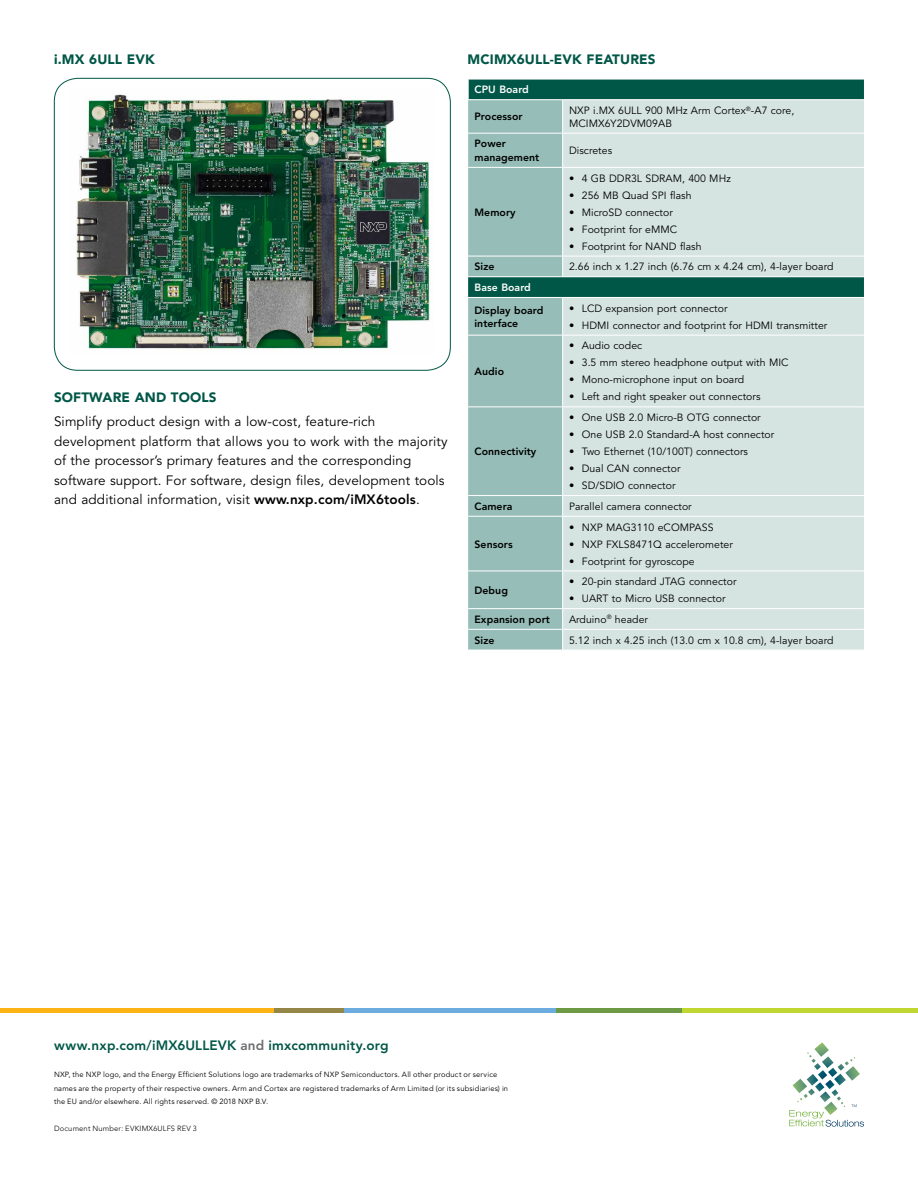
<style>
.page{position:relative;width:918px;height:1188px;background:#fff}
.page>*{position:absolute;margin:0;border:0;box-sizing:border-box;transform-origin:0 0}
._0-NXP_Body_Text{font:13.5px/19.5px "Avenir LT Std";letter-spacing:.01em;color:#000}
._4-NXP_Body_Text_Hea{font:900 13.5px "Avenir LT Std";letter-spacing:.01em;color:#005747}
.disclaimer_heading{font:800 13.5px "Avenir LT Std";letter-spacing:.015em;color:#005747}
.NXP_Table_Subhead_FL{font:10.5px/12.8px "Avenir LT Std";letter-spacing:.005em;color:#000}
.NXP_Table_Subhead_FL-2{font:800 10.5px/13.5px "Avenir LT Std";letter-spacing:.005em;color:#000}
.NXP_Table_Subhead_FL-3{font:800 10.5px "Avenir LT Std";letter-spacing:.005em;color:#fff}
.disclaimer_tekst{font:7.5px/13.5px "Avenir LT Std";letter-spacing:.025em;color:#000}
.disclaimer_tekst-2{font:300 7.5px "Avenir LT Std";letter-spacing:.025em;color:#000}
.s1{font-weight:800}
.s2{color:#6d6e71}
</style>
<div class="page">
<div style="left:54px;top:78px;width:397px;height:293px;background:#fff;border:1px solid #005747;border-radius:23px"></div>
<svg style="left:789px;top:1042px;width:75px;height:85px"></svg>
<div style="left:469px;top:80px;width:395px;height:19px;background:#005747"></div>
<svg style="left:468px;top:100px;width:95px;height:550px;background:#91b9b3"></svg>
<div style="left:563px;top:100px;width:301px;height:550px;background:#d5e4e1"></div>
<hr style="left:562px;top:100px;width:1px;height:33px;background:#fff">
<hr style="left:562px;top:134px;width:1px;height:33px;background:#fff">
<hr style="left:562px;top:168px;width:1px;height:88px;background:#fff">
<svg style="left:562px;top:257px;width:1px;height:19px"></svg>
<hr style="left:562px;top:298px;width:1px;height:37px;background:#fff">
<hr style="left:562px;top:336px;width:1px;height:70px;background:#fff">
<hr style="left:562px;top:407px;width:1px;height:88px;background:#fff">
<svg style="left:562px;top:496px;width:1px;height:20px"></svg>
<hr style="left:562px;top:517px;width:1px;height:54px;background:#fff">
<hr style="left:562px;top:571px;width:1px;height:37px;background:#fff">
<svg style="left:562px;top:609px;width:1px;height:41px"></svg>
<svg style="left:468px;top:79px;width:1px;height:20px"></svg>
<hr style="left:468px;top:133px;width:95px;height:1px;background:#fff">
<hr style="left:563px;top:133px;width:301px;height:1px;background:#fff">
<hr style="left:468px;top:167px;width:95px;height:1px;background:#fff">
<hr style="left:563px;top:167px;width:301px;height:1px;background:#fff">
<hr style="left:468px;top:256px;width:95px;height:1px;background:#fff">
<hr style="left:563px;top:256px;width:301px;height:1px;background:#fff">
<hr style="left:468px;top:276px;width:95px;height:1px;background:#fff">
<hr style="left:563px;top:276px;width:301px;height:1px;background:#fff">
<hr style="left:468px;top:297px;width:95px;height:1px;background:#fff">
<hr style="left:563px;top:297px;width:301px;height:1px;background:#fff">
<hr style="left:468px;top:335px;width:95px;height:1px;background:#fff">
<hr style="left:563px;top:335px;width:301px;height:1px;background:#fff">
<hr style="left:468px;top:406px;width:95px;height:1px;background:#fff">
<hr style="left:563px;top:406px;width:301px;height:1px;background:#fff">
<hr style="left:468px;top:495px;width:95px;height:1px;background:#fff">
<hr style="left:563px;top:495px;width:301px;height:1px;background:#fff">
<hr style="left:468px;top:516px;width:95px;height:1px;background:#fff">
<hr style="left:563px;top:516px;width:301px;height:1px;background:#fff">
<hr style="left:468px;top:571px;width:95px;height:1px;background:#fff">
<hr style="left:563px;top:571px;width:301px;height:1px;background:#fff">
<hr style="left:468px;top:608px;width:95px;height:1px;background:#fff">
<hr style="left:563px;top:608px;width:301px;height:1px;background:#fff">
<hr style="left:468px;top:629px;width:95px;height:1px;background:#fff">
<hr style="left:563px;top:629px;width:301px;height:1px;background:#fff">
<hr style="left:344px;top:1009px;width:212px;height:4px;background:#6dacde">
<hr style="left:0;top:1009px;width:274px;height:4px;background:#fcb316">
<hr style="left:274px;top:1009px;width:70px;height:4px;background:#938647">
<hr style="left:681px;top:1009px;width:237px;height:4px;background:#bfd730">
<hr style="left:556px;top:1009px;width:125px;height:4px;background:#6d9a45">
<img style="left:76px;top:94px;width:354px;height:257px">
<p class="_4-NXP_Body_Text_Hea" style="left:54px;top:51px;width:102px">i.MX 6ULL EVK</p>
<p class="_4-NXP_Body_Text_Hea" style="left:54px;top:390px;width:164px">SOFTWARE AND TOOLS</p>
<p class="_0-NXP_Body_Text" style="left:54px;top:412px;width:395px">Simplify product design with a low-cost, feature-rich development platform that allows you to work with the majority of the processor’s primary features and the corresponding software support. For software, design files, development tools and additional information, visit <span class="s1">www.nxp.com/iMX6tools</span>.</p>
<p class="_4-NXP_Body_Text_Hea" style="left:468px;top:51px;width:189px">MCIMX6ULL-EVK FEATURES</p>
<p class="NXP_Table_Subhead_FL-3" style="left:475px;top:83px;width:56px">CPU Board</p>
<p class="NXP_Table_Subhead_FL-2" style="left:475px;top:110px;width:50px">Processor</p>
<p class="NXP_Table_Subhead_FL" style="left:569px;top:104px;width:227px">NXP i.MX 6ULL 900 MHz Arm Cortex<sup>®</sup>-A7 core,<br>MCIMX6Y2DVM09AB</p>
<p class="NXP_Table_Subhead_FL-2" style="left:475px;top:137px;width:66px">Power management</p>
<p class="NXP_Table_Subhead_FL" style="left:569px;top:144px;width:45px">Discretes</p>
<p class="NXP_Table_Subhead_FL-2" style="left:475px;top:205px;width:43px">Memory</p>
<p class="NXP_Table_Subhead_FL" style="left:569px;top:172px;width:163px">• 4 GB DDR3L SDRAM, 400 MHz</p>
<p class="NXP_Table_Subhead_FL" style="left:569px;top:189px;width:124px">• 256 MB Quad SPI flash</p>
<p class="NXP_Table_Subhead_FL" style="left:569px;top:206px;width:105px">• MicroSD connector</p>
<p class="NXP_Table_Subhead_FL" style="left:569px;top:223px;width:110px">• Footprint for eMMC</p>
<p class="NXP_Table_Subhead_FL" style="left:569px;top:240px;width:134px">• Footprint for NAND flash</p>
<p class="NXP_Table_Subhead_FL-2" style="left:475px;top:260px;width:22px">Size</p>
<p class="NXP_Table_Subhead_FL" style="left:569px;top:261px;width:266px">2.66 inch x 1.27 inch (6.76 cm x 4.24 cm), 4-layer board</p>
<p class="NXP_Table_Subhead_FL-3" style="left:475px;top:281px;width:58px">Base Board</p>
<p class="NXP_Table_Subhead_FL-2" style="left:475px;top:303px;width:71px">Display board interface</p>
<p class="NXP_Table_Subhead_FL" style="left:569px;top:302px;width:160px">• LCD expansion port connector</p>
<p class="NXP_Table_Subhead_FL" style="left:569px;top:319px;width:260px">• HDMI connector and footprint for HDMI transmitter</p>
<p class="NXP_Table_Subhead_FL-2" style="left:475px;top:365px;width:31px">Audio</p>
<p class="NXP_Table_Subhead_FL-2" style="left:475px;top:445px;width:63px">Connectivity</p>
<p class="NXP_Table_Subhead_FL" style="left:569px;top:340px;width:75px">• Audio codec</p>
<p class="NXP_Table_Subhead_FL" style="left:569px;top:357px;width:221px">• 3.5 mm stereo headphone output with MIC</p>
<p class="NXP_Table_Subhead_FL" style="left:569px;top:374px;width:177px">• Mono-microphone input on board</p>
<p class="NXP_Table_Subhead_FL" style="left:569px;top:391px;width:193px">• Left and right speaker out connectors</p>
<p class="NXP_Table_Subhead_FL" style="left:569px;top:411px;width:193px">• One USB 2.0 Micro-B OTG connector</p>
<p class="NXP_Table_Subhead_FL" style="left:569px;top:428px;width:207px">• One USB 2.0 Standard-A host connector</p>
<p class="NXP_Table_Subhead_FL" style="left:569px;top:445px;width:181px">• Two Ethernet (10/100T) connectors</p>
<p class="NXP_Table_Subhead_FL" style="left:569px;top:462px;width:113px">• Dual CAN connector</p>
<p class="NXP_Table_Subhead_FL" style="left:569px;top:479px;width:108px">• SD/SDIO connector</p>
<p class="NXP_Table_Subhead_FL-2" style="left:475px;top:500px;width:39px">Camera</p>
<p class="NXP_Table_Subhead_FL" style="left:569px;top:500px;width:124px">Parallel camera connector</p>
<p class="NXP_Table_Subhead_FL-2" style="left:475px;top:537px;width:40px">Sensors</p>
<p class="NXP_Table_Subhead_FL" style="left:569px;top:521px;width:146px">• NXP MAG3110 eCOMPASS</p>
<p class="NXP_Table_Subhead_FL" style="left:569px;top:538px;width:165px">• NXP FXLS8471Q accelerometer</p>
<p class="NXP_Table_Subhead_FL" style="left:569px;top:555px;width:127px">• Footprint for gyroscope</p>
<p class="NXP_Table_Subhead_FL-2" style="left:475px;top:583px;width:35px">Debug</p>
<p class="NXP_Table_Subhead_FL" style="left:569px;top:576px;width:169px">• 20-pin standard JTAG connector</p>
<p class="NXP_Table_Subhead_FL" style="left:569px;top:593px;width:158px">• UART to Micro USB connector</p>
<p class="NXP_Table_Subhead_FL-2" style="left:475px;top:613px;width:77px">Expansion port</p>
<p class="NXP_Table_Subhead_FL" style="left:569px;top:613px;width:81px">Arduino<sup>®</sup> header</p>
<p class="NXP_Table_Subhead_FL-2" style="left:475px;top:633px;width:22px">Size</p>
<p class="NXP_Table_Subhead_FL" style="left:569px;top:634px;width:266px">5.12 inch x 4.25 inch (13.0 cm x 10.8 cm), 4-layer board</p>
<p class="disclaimer_heading" style="left:54px;top:1037px;width:336px">www.nxp.com/iMX6ULLEVK <span class="s2">and</span> imxcommunity.org</p>
<p class="disclaimer_tekst" style="left:54px;top:1068px;width:456px">NXP, the NXP logo, and the Energy Efficient Solutions logo are trademarks of NXP Semiconductors. All other product or service names are the property of their respective owners. Arm and Cortex are registered trademarks of Arm Limited (or its subsidiaries) in the EU and/or elsewhere. All rights reserved. © 2018 NXP B.V.</p>
<p class="disclaimer_tekst-2" style="left:54px;top:1124px;width:144px">Document Number: EVKIMX6ULFS REV 3</p>
</div>
